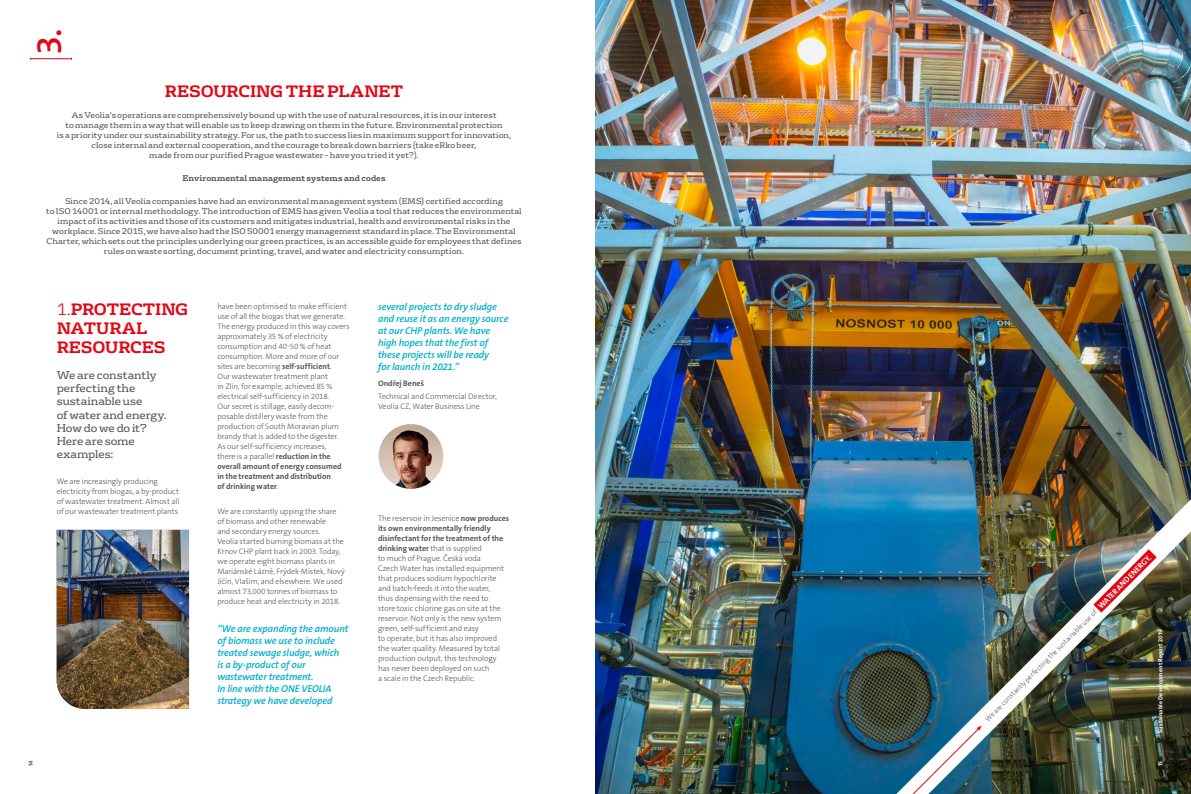
<style>
.page{position:relative;width:1191px;height:794px;background:#fff}
.page>*{position:absolute;margin:0;border:0;box-sizing:border-box;transform-origin:0 0}
.t1{font:34.9px "The Sans Veolia W6 Se Bld";color:#e30613}
.t2{font:700 16px/19.2px "FS Rufus";letter-spacing:-.005em;color:#e30613}
.t3{font:11px/13.2px "FS Rufus";letter-spacing:-.01em;color:#575756}
.t4{font:10px/12px "The Sans Veolia W6 Se Bld It";letter-spacing:-.01em;color:#00afcb}
.t5{font:8px/10px "The Sans Veolia W3 Lig";letter-spacing:-.01em;color:#575756}
.t6{font:8px/10px "FS Rufus";letter-spacing:.005em;color:#575756;text-align:center}
.t7{font:8px/10px "The Sans Veolia W7 Bld";color:#575756}
.t8{font:700 8px "FS Rufus";letter-spacing:.01em;color:#575756}
.t9{font:7.1px "The Sans Veolia W3 Lig";color:#575756}
.t10{font:6px "The Sans Veolia W7 Bld";letter-spacing:.02em;color:#fff}
.t11{font:6px "The Sans Veolia W7 Bld";color:#575756}
.s1{font-weight:300}
.s2{font-family:"The Sans Veolia W7 Bld"}
.s3{font-family:"The Sans Veolia W3 Lig"}
.s4{font-family:"The Sans Veolia W7 Bld";font-size:8px;color:#fff}
</style>
<div class="page">
<img style="left:595px;top:0;width:596px;height:794px">
<hr style="left:31px;top:58px;width:40px;height:1px;background:#e30613">
<img style="left:57px;top:530px;width:132px;height:179px">
<img style="left:378px;top:424px;width:65px;height:65px;border-radius:32px">
<img style="left:896px;top:499px;width:295px;height:295px">
<img style="left:1081px;top:537px;width:87px;height:87px">
<svg style="left:873px;top:725px;width:108px;height:69px"></svg>
<h1 class="t1" style="left:27px;top:55px;width:28px;rotate:-90deg">3.</h1>
<h2 class="t2" style="left:165px;top:80px;width:240px">RESOURCING THE PLANET</h2>
<p class="t6" style="left:57px;top:110px;width:456px">As Veolia’s operations are comprehensively bound up with the use of natural resources, it is in our interest<br>to manage them in a way that will enable us to keep drawing on them in the future. Environmental protection<br>is a priority under our sustainability strategy. For us, the path to success lies in maximum support for innovation, close internal and external cooperation, and the courage to break down barriers (take eRko beer,<br>made from our purified Prague wastewater – have you tried it yet?).</p>
<p class="t8" style="left:182px;top:171px;width:205px">Environmental management systems and codes</p>
<p class="t6" style="left:46px;top:196px;width:477px">Since 2014, all Veolia companies have had an environmental management system (EMS) certified according<br>to ISO 14001 or internal methodology. The introduction of EMS has given Veolia a tool that reduces the environmental impact of its activities and those of its customers and mitigates industrial, health and environmental risks in the workplace. Since 2015, we have also had the ISO 50001 energy management standard in place. The Environmental Charter, which sets out the principles underlying our green practices, is an accessible guide for employees that defines rules on waste sorting, document printing, travel, and water and electricity consumption.</p>
<h2 class="t2" style="left:57px;top:298px;width:133px"><span class="s1">1.</span>PROTECTING<br>NATURAL<br>RESOURCES</h2>
<h3 class="t3" style="left:57px;top:368px;width:111px">We are constantly perfecting the sustainable use<br>of water and energy.<br>How do we do it?<br>Here are some examples:</h3>
<p class="t5" style="left:57px;top:476px;width:124px">We are increasingly producing electricity from biogas, a by-product of wastewater treatment. Almost all of our wastewater treatment plants</p>
<p class="t5" style="left:217px;top:301px;width:134px">have been optimised to make efficient use of all the biogas that we generate.<br>The energy produced in this way covers approximately 35 % of electricity consumption and 40-50 % of heat consumption. More and more of our sites are becoming <span class="s2">self-sufficient</span>.<br>Our wastewater treatment plant<br>in Zlín, for example, achieved 85 % electrical self-sufficiency in 2018.<br>Our secret is stillage, easily decom&shy;posable distillery waste from the production of South Moravian plum brandy that is added to the digester.<br>As our self-sufficiency increases,<br>there is a parallel <span class="s2">reduction in the</span></p>
<p class="t7" style="left:217px;top:461px;width:126px">overall amount of energy consumed in the treatment and distribution<br>of drinking water<span class="s3">.</span></p>
<p class="t5" style="left:217px;top:506px;width:129px">We are constantly upping the share of biomass and other renewable<br>and secondary energy sources.<br>Veolia started burning biomass at the Krnov CHP plant back in 2003. Today, we operate eight biomass plants in Mariánské Lázně, Frýdek-Místek, Nový Jičín, Vlašim, and elsewhere. We used almost 73,000 tonnes of biomass to produce heat and electricity in 2018.</p>
<p class="t4" style="left:217px;top:623px;width:133px">“We are expanding the amount of biomass we use to include treated sewage sludge, which<br>is a by-product of our wastewater treatment.<br>In line with the ONE VEOLIA strategy we have developed</p>
<p class="t4" style="left:378px;top:301px;width:132px">several projects to dry sludge and reuse it as an energy source at our CHP plants. We have high hopes that the first of these projects will be ready<br>for launch in 2021.”</p>
<p class="t7" style="left:378px;top:378px;width:48px">Ondřej Beneš</p>
<p class="t5" style="left:378px;top:391px;width:120px">Technical and Commercial Director,<br>Veolia CZ, Water Business Line</p>
<p class="t5" style="left:378px;top:514px;width:133px">The reservoir in Jesenice <span class="s2">now produces</span></p>
<p class="t7" style="left:378px;top:524px;width:127px">its own environmentally friendly disinfectant for the treatment of the</p>
<p class="t5" style="left:378px;top:544px;width:127px"><span class="s2">drinking water</span> that is supplied<br>to much of Prague. Česká voda<br>Czech Water has installed equipment that produces sodium hypochlorite and batch-feeds it into the water, thus dispensing with the need to store toxic chlorine gas on site at the reservoir. Not only is the new system green, self-sufficient and easy<br>to operate, but it has also improved the water quality. Measured by total production output, this technology has never been deployed on such<br>a scale in the Czech Republic.</p>
<p class="t9" style="left:983px;top:717px;width:233px;rotate:-45deg">We are constantly perfecting the sustainable use of <span class="s4">WATER AND ENERGY.</span></p>
<p class="t10" style="left:1156px;top:732px;width:105px;rotate:-90deg">Sustainable Development Report 2019</p>
<p class="t11" style="left:27px;top:765px;width:7px;rotate:-90deg">14</p>
<p class="t10" style="left:1156px;top:765px;width:6px;rotate:-90deg">15</p>
</div>
